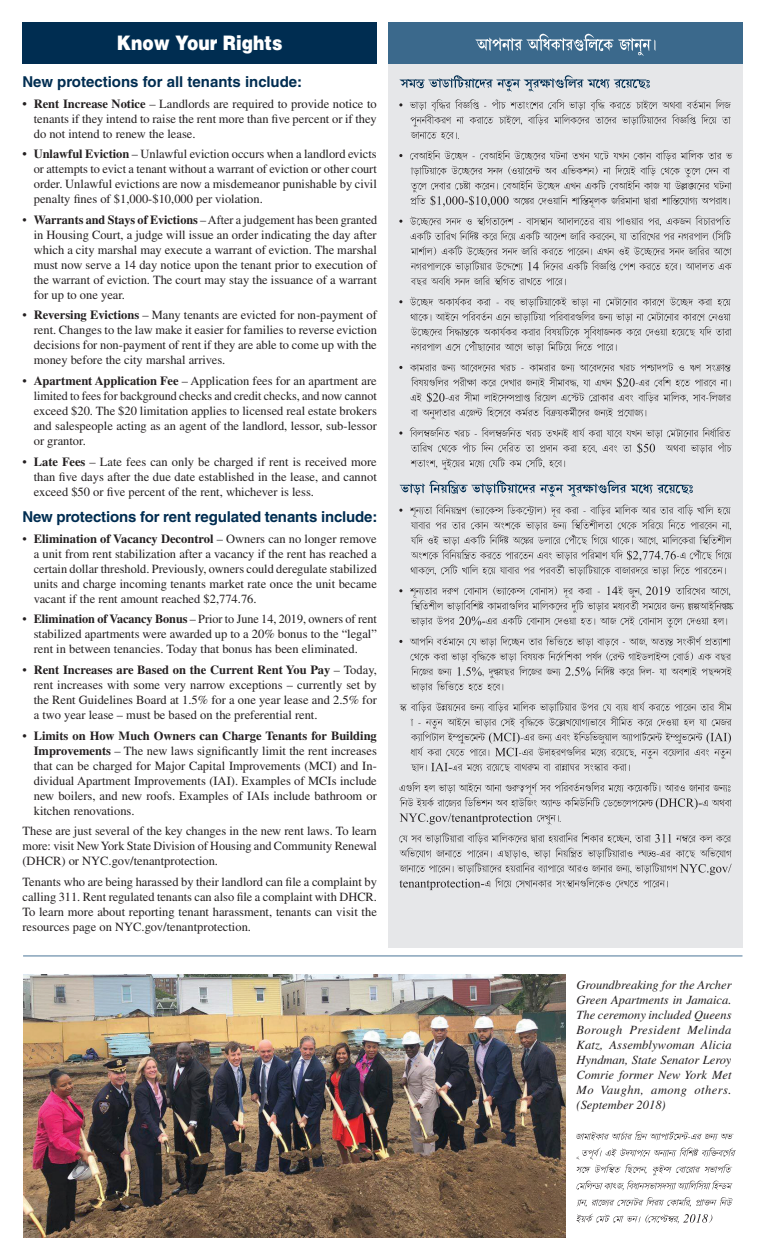
<style>
.page{position:relative;width:765px;height:1260px;background:#fff}
.page>*{position:absolute;margin:0;border:0;box-sizing:border-box;transform-origin:0 0}
.t1{font:900 20px "Helvetica";color:#fff;scale:.85 1}
.t2{font:700 15px "Helvetica";letter-spacing:-.005em;color:#002d51}
.t3{font:12.5px/15px "Times";color:#231f20;text-align:justify}
.t4{font:italic 12.5px/15px "Times";color:#231f20;text-align:justify}
.s1{font-weight:700}
</style>
<div class="page">
<img style="left:23px;top:974px;width:542px;height:263px">
<hr style="left:23px;top:956px;width:719px;height:1px;background:#4b7597">
<div style="left:388px;top:22px;width:354px;height:42px;background:#3b698c"></div>
<svg style="left:475px;top:34px;width:180px;height:22px"></svg>
<div style="left:388px;top:64px;width:354px;height:884px;background:#e6e7e9"></div>
<svg style="left:399px;top:75px;width:251px;height:17px"></svg>
<svg style="left:399px;top:99px;width:332px;height:41px"></svg>
<svg style="left:399px;top:150px;width:334px;height:58px"></svg>
<svg style="left:399px;top:216px;width:333px;height:70px"></svg>
<svg style="left:399px;top:296px;width:333px;height:56px"></svg>
<svg style="left:399px;top:362px;width:332px;height:58px"></svg>
<svg style="left:399px;top:427px;width:333px;height:43px"></svg>
<svg style="left:399px;top:481px;width:294px;height:16px"></svg>
<svg style="left:399px;top:505px;width:333px;height:70px"></svg>
<svg style="left:399px;top:585px;width:335px;height:43px"></svg>
<svg style="left:399px;top:636px;width:333px;height:56px"></svg>
<svg style="left:399px;top:701px;width:333px;height:71px"></svg>
<svg style="left:399px;top:782px;width:333px;height:43px"></svg>
<svg style="left:399px;top:833px;width:333px;height:57px"></svg>
<svg style="left:577px;top:1131px;width:157px;height:10px"></svg>
<svg style="left:577px;top:1148px;width:159px;height:42px"></svg>
<svg style="left:577px;top:1197px;width:156px;height:10px"></svg>
<svg style="left:577px;top:1214px;width:135px;height:9px"></svg>
<div style="left:22px;top:22px;width:355px;height:42px;background:#002d51"></div>
<h1 class="t1" style="left:117px;top:30px;width:196px">Know Your Rights</h1>
<p class="t2" style="left:22px;top:72px;width:281px">New protections for all tenants include:</p>
<p class="t3" style="left:34px;top:96px;width:345px;text-indent:-11px"><span class="s1">• Rent Increase Notice</span> – Landlords are required to provide notice to tenants if they intend to raise the rent more than five percent or if they do not intend to renew the lease.</p>
<p class="t3" style="left:34px;top:146px;width:345px;text-indent:-11px"><span class="s1">• Unlawful Eviction</span> – Unlawful eviction occurs when a landlord evicts or attempts to evict a tenant without a warrant of eviction or other court order. Unlawful evictions are now a misdemeanor punishable by civil penalty fines of $1,000-$10,000 per violation.</p>
<p class="t3" style="left:34px;top:212px;width:345px;text-indent:-11px">• <span class="s1">Warrants and Stays of Evictions</span> – After a judgement has been granted in Housing Court, a judge will issue an order indicating the day after which a city marshal may execute a warrant of eviction. The marshal must now serve a 14 day notice upon the tenant prior to execution of the warrant of eviction. The court may stay the issuance of a warrant for up to one year.</p>
<p class="t3" style="left:34px;top:308px;width:345px;text-indent:-11px">• <span class="s1">Reversing Evictions</span> – Many tenants are evicted for non-payment of rent. Changes to the law make it easier for families to reverse eviction decisions for non-payment of rent if they are able to come up with the money before the city marshal arrives.</p>
<p class="t3" style="left:34px;top:373px;width:345px;text-indent:-11px">• <span class="s1">Apartment Application Fee</span> – Application fees for an apartment are limited to fees for background checks and credit checks, and now cannot exceed $20. The $20 limitation applies to licensed real estate brokers and salespeople acting as an agent of the landlord, lessor, sub-lessor or grantor.</p>
<p class="t3" style="left:34px;top:454px;width:345px;text-indent:-11px">• <span class="s1">Late Fees</span> – Late fees can only be charged if rent is received more than five days after the due date established in the lease, and cannot exceed $50 or five percent of the rent, whichever is less.</p>
<p class="t2" style="left:22px;top:508px;width:357px">New protections for rent regulated tenants include:</p>
<p class="t3" style="left:34px;top:531px;width:345px;text-indent:-11px">• <span class="s1">Elimination of Vacancy Decontrol</span> – Owners can no longer remove a unit from rent stabilization after a vacancy if the rent has reached a certain dollar threshold. Previously, owners could deregulate stabilized units and charge incoming tenants market rate once the unit became vacant if the rent amount reached $2,774.76.</p>
<p class="t3" style="left:34px;top:612px;width:345px;text-indent:-11px">• <span class="s1">Elimination of Vacancy Bonus</span> – Prior to June 14, 2019, owners of rent stabilized apartments were awarded up to a 20% bonus to the “legal” rent in between tenancies. Today that bonus has been eliminated.</p>
<p class="t3" style="left:34px;top:662px;width:345px;text-indent:-11px">• <span class="s1">Rent Increases are Based on the Current Rent You Pay</span> – Today, rent increases with some very narrow exceptions – currently set by the Rent Guidelines Board at 1.5% for a one year lease and 2.5% for a two year lease – must be based on the preferential rent.</p>
<p class="t3" style="left:34px;top:728px;width:345px;text-indent:-11px">• <span class="s1">Limits on How Much Owners can Charge Tenants for Building Improvements</span> – The new laws significantly limit the rent increases that can be charged for Major Capital Improvements (MCI) and In&shy;dividual Apartment Improvements (IAI). Examples of MCIs include new boilers, and new roofs. Examples of IAIs include bathroom or kitchen renovations.</p>
<p class="t3" style="left:22px;top:824px;width:356px">These are just several of the key changes in the new rent laws. To learn more: visit New York State Division of Housing and Community Renewal (DHCR) or NYC.gov/tenantprotection.</p>
<p class="t3" style="left:22px;top:874px;width:356px">Tenants who are being harassed by their landlord can file a complaint by calling 311. Rent regulated tenants can also file a complaint with DHCR.<br>To learn more about reporting tenant harassment, tenants can visit the resources page on NYC.gov/tenantprotection.</p>
<p class="t4" style="left:577px;top:977px;width:157px">Groundbreaking for the Archer Green Apartments in Jamaica.<br>The ceremony included Queens Borough President Melinda Katz, Assemblywoman Alicia Hyndman, State Senator Leroy Comrie former New York Met Mo Vaughn, among others. (September 2018)</p>
</div>
